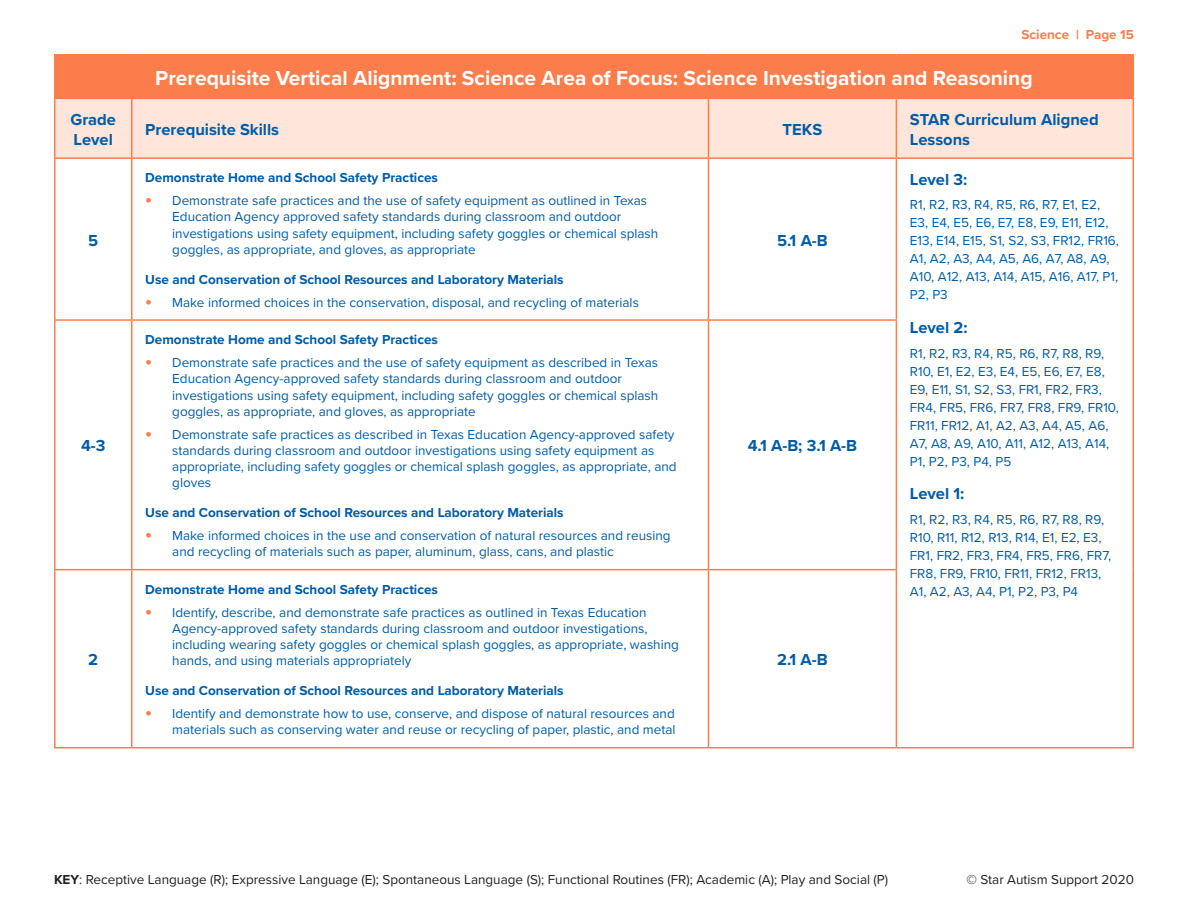
<style>
.page{position:relative;width:1188px;height:918px;background:#fff}
.page>*{position:absolute;margin:0;border:0;box-sizing:border-box;transform-origin:0 0}
.Table_Header{font:700 21px "Proxima Nova";color:#fff}
.Table_Subheader{font:700 16.5px/19.8px "Proxima Nova";color:#005ca7}
.Grade_Level_and_TEKS{font:700 16.5px "Proxima Nova";color:#005ca7}
.Aligned_Lessons_-_He{font:700 16.5px "Proxima Nova";color:#005ca7}
.Aligned_Lessons_-_Bo{font:13.5px/18px "Proxima Nova";color:#005ca7}
.Aligned_Lessons_-_He-2{font:700 13.5px "Proxima Nova";color:#005ca7}
.t1{font:13.5px "Proxima Nova";color:#231f20}
.t2{font:700 13.5px "Proxima Nova";color:#fb7d4c}
.s1{font-weight:700;font-size:19.5px;color:#fb7d4c}
.s2{font-weight:700}
</style>
<div class="page">
<div style="left:55px;top:55px;width:1078px;height:43px;background:#fb7d4c"></div>
<div style="left:56px;top:99px;width:1076px;height:58px;background:#ffe5da"></div>
<hr style="left:54px;top:99px;width:2px;height:58px;background:#fb7d4c">
<hr style="left:131px;top:99px;width:2px;height:58px;background:#fb7d4c">
<hr style="left:708px;top:99px;width:1px;height:58px;background:#fb7d4c">
<hr style="left:896px;top:99px;width:1px;height:58px;background:#fb7d4c">
<hr style="left:1132px;top:99px;width:2px;height:58px;background:#fb7d4c">
<hr style="left:54px;top:157px;width:78px;height:2px;background:#fb7d4c">
<hr style="left:54px;top:159px;width:2px;height:160px;background:#fb7d4c">
<hr style="left:132px;top:157px;width:576px;height:2px;background:#fb7d4c">
<hr style="left:131px;top:159px;width:2px;height:160px;background:#fb7d4c">
<hr style="left:708px;top:157px;width:188px;height:2px;background:#fb7d4c">
<hr style="left:708px;top:159px;width:1px;height:160px;background:#fb7d4c">
<hr style="left:896px;top:157px;width:238px;height:2px;background:#fb7d4c">
<hr style="left:896px;top:159px;width:1px;height:160px;background:#fb7d4c">
<hr style="left:1132px;top:159px;width:2px;height:161px;background:#fb7d4c">
<hr style="left:54px;top:319px;width:78px;height:2px;background:#fb7d4c">
<hr style="left:54px;top:321px;width:2px;height:248px;background:#fb7d4c">
<hr style="left:132px;top:319px;width:576px;height:2px;background:#fb7d4c">
<hr style="left:131px;top:321px;width:2px;height:248px;background:#fb7d4c">
<hr style="left:708px;top:319px;width:189px;height:2px;background:#fb7d4c">
<hr style="left:708px;top:321px;width:1px;height:248px;background:#fb7d4c">
<hr style="left:896px;top:321px;width:1px;height:248px;background:#fb7d4c">
<hr style="left:1132px;top:320px;width:2px;height:250px;background:#fb7d4c">
<hr style="left:54px;top:569px;width:78px;height:1px;background:#fb7d4c">
<hr style="left:54px;top:570px;width:2px;height:177px;background:#fb7d4c">
<hr style="left:132px;top:569px;width:576px;height:1px;background:#fb7d4c">
<hr style="left:131px;top:570px;width:2px;height:177px;background:#fb7d4c">
<hr style="left:708px;top:569px;width:189px;height:1px;background:#fb7d4c">
<hr style="left:708px;top:570px;width:1px;height:177px;background:#fb7d4c">
<hr style="left:896px;top:570px;width:1px;height:177px;background:#fb7d4c">
<hr style="left:1132px;top:570px;width:2px;height:177px;background:#fb7d4c">
<hr style="left:54px;top:747px;width:78px;height:1px;background:#fb7d4c">
<hr style="left:132px;top:747px;width:576px;height:1px;background:#fb7d4c">
<hr style="left:708px;top:747px;width:188px;height:1px;background:#fb7d4c">
<hr style="left:896px;top:747px;width:238px;height:1px;background:#fb7d4c">
<hr style="left:54px;top:54px;width:78px;height:2px;background:#fb7d4c">
<hr style="left:54px;top:55px;width:2px;height:43px;background:#fb7d4c">
<hr style="left:132px;top:54px;width:576px;height:2px;background:#fb7d4c">
<hr style="left:708px;top:54px;width:188px;height:2px;background:#fb7d4c">
<hr style="left:896px;top:54px;width:238px;height:2px;background:#fb7d4c">
<hr style="left:1132px;top:55px;width:2px;height:43px;background:#fb7d4c">
<hr style="left:54px;top:98px;width:78px;height:1px;background:#fb7d4c">
<hr style="left:132px;top:98px;width:576px;height:1px;background:#fb7d4c">
<hr style="left:708px;top:98px;width:188px;height:1px;background:#fb7d4c">
<hr style="left:896px;top:98px;width:238px;height:1px;background:#fb7d4c">
<p class="t2" style="left:1021px;top:24px;width:114px">Science | Page 15</p>
<p class="Table_Header" style="left:155px;top:62px;width:879px">Prerequisite Vertical Alignment: Science Area of Focus: Science Investigation and Reasoning</p>
<p class="Table_Subheader" style="left:70px;top:109px;width:47px">Grade<br>Level</p>
<p class="Table_Subheader" style="left:145px;top:119px;width:135px">Prerequisite Skills</p>
<p class="Table_Subheader" style="left:783px;top:119px;width:41px">TEKS</p>
<p class="Table_Subheader" style="left:910px;top:109px;width:190px">STAR Curriculum Aligned<br>Lessons</p>
<p class="Grade_Level_and_TEKS" style="left:88px;top:228px;width:12px">5</p>
<p class="Grade_Level_and_TEKS" style="left:81px;top:434px;width:26px">4-3</p>
<p class="Grade_Level_and_TEKS" style="left:88px;top:647px;width:11px">2</p>
<p class="Aligned_Lessons_-_He-2" style="left:145px;top:168px;width:294px">Demonstrate Home and School Safety Practices</p>
<p class="Aligned_Lessons_-_Bo" style="left:172px;top:192px;width:488px;line-height:16.2px;text-indent:-27px"><span class="s1">•</span> Demonstrate safe practices and the use of safety equipment as outlined in Texas Education Agency approved safety standards during classroom and outdoor investigations using safety equipment, including safety goggles or chemical splash goggles, as appropriate, and gloves, as appropriate</p>
<p class="Aligned_Lessons_-_He-2" style="left:145px;top:269px;width:420px">Use and Conservation of School Resources and Laboratory Materials</p>
<p class="Aligned_Lessons_-_Bo" style="left:145px;top:292px;width:495px"><span class="s1">•</span> Make informed choices in the conservation, disposal, and recycling of materials</p>
<p class="Aligned_Lessons_-_He-2" style="left:145px;top:330px;width:294px">Demonstrate Home and School Safety Practices</p>
<p class="Aligned_Lessons_-_Bo" style="left:172px;top:354px;width:488px;line-height:16.2px;text-indent:-27px"><span class="s1">•</span> Demonstrate safe practices and the use of safety equipment as described in Texas Education Agency-approved safety standards during classroom and outdoor investigations using safety equipment, including safety goggles or chemical splash goggles, as appropriate, and gloves, as appropriate</p>
<p class="Aligned_Lessons_-_Bo" style="left:172px;top:426px;width:506px;line-height:16.2px;text-indent:-27px"><span class="s1">•</span> Demonstrate safe practices as described in Texas Education Agency-approved safety standards during classroom and outdoor investigations using safety equipment as appropriate, including safety goggles or chemical splash goggles, as appropriate, and gloves</p>
<p class="Aligned_Lessons_-_He-2" style="left:145px;top:502px;width:420px">Use and Conservation of School Resources and Laboratory Materials</p>
<p class="Aligned_Lessons_-_Bo" style="left:172px;top:527px;width:500px;line-height:16.2px;text-indent:-27px"><span class="s1">•</span> Make informed choices in the use and conservation of natural resources and reusing and recycling of materials such as paper, aluminum, glass, cans, and plastic</p>
<p class="Aligned_Lessons_-_He-2" style="left:145px;top:579px;width:294px">Demonstrate Home and School Safety Practices</p>
<p class="Aligned_Lessons_-_Bo" style="left:172px;top:604px;width:508px;line-height:16.2px;text-indent:-27px"><span class="s1">•</span> Identify, describe, and demonstrate safe practices as outlined in Texas Education Agency-approved safety standards during classroom and outdoor investigations, including wearing safety goggles or chemical splash goggles, as appropriate, washing hands, and using materials appropriately</p>
<p class="Aligned_Lessons_-_He-2" style="left:145px;top:681px;width:420px">Use and Conservation of School Resources and Laboratory Materials</p>
<p class="Aligned_Lessons_-_Bo" style="left:145px;top:705px;width:532px;line-height:16.2px;text-align:right"><span class="s1">•</span> Identify and demonstrate how to use, conserve, and dispose of natural resources and materials such as conserving water and reuse or recycling of paper, plastic, and metal</p>
<p class="Grade_Level_and_TEKS" style="left:777px;top:228px;width:52px">5.1 A-B</p>
<p class="Grade_Level_and_TEKS" style="left:748px;top:434px;width:111px">4.1 A-B; 3.1 A-B</p>
<p class="Grade_Level_and_TEKS" style="left:777px;top:647px;width:52px">2.1 A-B</p>
<p class="Aligned_Lessons_-_He" style="left:910px;top:167px;width:59px">Level 3:</p>
<p class="Aligned_Lessons_-_Bo" style="left:910px;top:195px;width:211px">R1, R2, R3, R4, R5, R6, R7, E1, E2,<br>E3, E4, E5, E6, E7, E8, E9, E11, E12,<br>E13, E14, E15, S1, S2, S3, FR12, FR16,<br>A1, A2, A3, A4, A5, A6, A7, A8, A9,<br>A10, A12, A13, A14, A15, A16, A17, P1,<br>P2, P3</p>
<p class="Aligned_Lessons_-_He" style="left:910px;top:315px;width:59px">Level 2:</p>
<p class="Aligned_Lessons_-_Bo" style="left:910px;top:343px;width:211px">R1, R2, R3, R4, R5, R6, R7, R8, R9,<br>R10, E1, E2, E3, E4, E5, E6, E7, E8,<br>E9, E11, S1, S2, S3, FR1, FR2, FR3,<br>FR4, FR5, FR6, FR7, FR8, FR9, FR10,<br>FR11, FR12, A1, A2, A3, A4, A5, A6,<br>A7, A8, A9, A10, A11, A12, A13, A14,<br>P1, P2, P3, P4, P5</p>
<p class="Aligned_Lessons_-_He" style="left:910px;top:481px;width:56px">Level 1:</p>
<p class="Aligned_Lessons_-_Bo" style="left:910px;top:509px;width:203px">R1, R2, R3, R4, R5, R6, R7, R8, R9,<br>R10, R11, R12, R13, R14, E1, E2, E3,<br>FR1, FR2, FR3, FR4, FR5, FR6, FR7,<br>FR8, FR9, FR10, FR11, FR12, FR13,<br>A1, A2, A3, A4, P1, P2, P3, P4</p>
<p class="t1" style="left:54px;top:870px;width:836px"><span class="s2">KEY</span>: Receptive Language (R); Expressive Language (E); Spontaneous Language (S); Functional Routines (FR); Academic (A); Play and Social (P)</p>
<p class="t1" style="left:967px;top:870px;width:169px">© Star Autism Support 2020</p>
</div>
